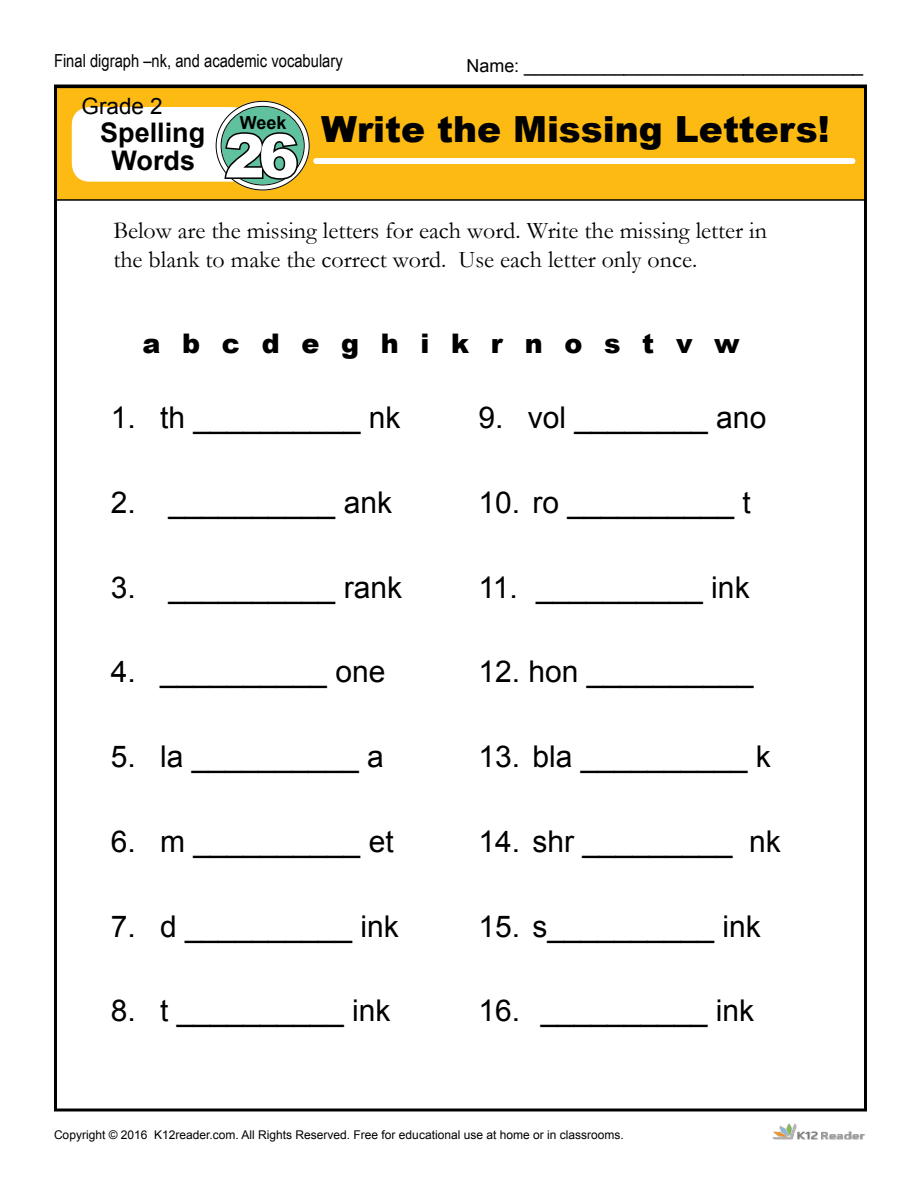
<style>
.page{position:relative;width:918px;height:1188px;background:#fff}
.page>*{position:absolute;margin:0;border:0;box-sizing:border-box;transform-origin:0 0}
.t1{font:900 60px "Arial";color:#fff}
.t2{font:900 36px "Arial";color:#000}
.t3{font:30px "Arial";color:#000}
.t4{font:900 27px "Arial";color:#000}
.t5{font:700 27px/28.3px "Arial";color:#000;text-align:center}
.t6{font:24px/28.8px "Garamond";color:#000}
.t7{font:22.5px "Arial";color:#000}
.t8{font:18px "Arial";color:#000}
.t9{font:18px "Arial Narrow";color:#000}
.t10{font:700 18px "Arial";color:#000}
.t11{font:12px "Arial";color:#000}
</style>
<div class="page">
<div style="left:55px;top:87px;width:810px;height:113px;background:#fdba12"></div>
<div style="left:54px;top:87px;width:812px;height:114px;border:2px solid #000"></div>
<div style="left:72px;top:107px;width:177px;height:75px;background:#fff;border-radius:18px"></div>
<svg style="left:219px;top:104px;width:88px;height:83px;background:#6abc9f"></svg>
<div style="left:216px;top:101px;width:94px;height:89px;border:6px solid #fff;border-radius:50%"></div>
<div style="left:221px;top:106px;width:84px;height:79px;border:1px solid #000;border-radius:50%"></div>
<div style="left:316px;top:158px;width:536px;height:6px;background:#fff"></div>
<svg style="left:223px;top:130px;width:77px;height:52px;background:#48836c"></svg>
<img style="left:772px;top:1123px;width:93px;height:17px">
<p class="t9" style="left:54px;top:48px;width:290px">Final digraph –nk, and academic vocabulary</p>
<p class="t8" style="left:466px;top:53px;width:398px">Name: __________________________________</p>
<p class="t7" style="left:82px;top:91px;width:83px">Grade 2</p>
<p class="t5" style="left:100px;top:119px;width:107px">Spelling<br>Words</p>
<p class="t2" style="left:321px;top:103px;width:510px">Write the Missing Letters!</p>
<p class="t10" style="left:240px;top:111px;width:48px">Week</p>
<h1 class="t1" style="left:225px;top:112px;width:76px">26</h1>
<p class="t6" style="left:113px;top:216px;width:655px">Below are the missing letters for each word. Write the missing letter in the blank to make the correct word. Use each letter only once.</p>
<p class="t4" style="left:143px;top:324px;width:599px">a b c d e g h i k r n o s t v w</p>
<p class="t3" style="left:111px;top:398px;width:291px">1. th __________ nk</p>
<p class="t3" style="left:478px;top:398px;width:289px">9. vol ________ ano</p>
<p class="t3" style="left:111px;top:483px;width:283px">2. __________ ank</p>
<p class="t3" style="left:478px;top:483px;width:274px">10. ro __________ t</p>
<p class="t3" style="left:111px;top:567px;width:293px">3. __________ rank</p>
<p class="t3" style="left:478px;top:567px;width:273px">11. __________ ink</p>
<p class="t3" style="left:111px;top:652px;width:276px">4. __________ one</p>
<p class="t3" style="left:478px;top:652px;width:277px">12. hon __________</p>
<p class="t3" style="left:111px;top:737px;width:274px">5. la __________ a</p>
<p class="t3" style="left:478px;top:737px;width:294px">13. bla __________ k</p>
<p class="t3" style="left:111px;top:822px;width:284px">6. m __________ et</p>
<p class="t3" style="left:478px;top:822px;width:304px">14. shr _________ nk</p>
<p class="t3" style="left:111px;top:906px;width:289px">7. d __________ ink</p>
<p class="t3" style="left:478px;top:906px;width:284px">15. s__________ ink</p>
<p class="t3" style="left:111px;top:991px;width:281px">8. t __________ ink</p>
<p class="t3" style="left:478px;top:991px;width:277px">16. __________ ink</p>
<p class="t11" style="left:54px;top:1127px;width:571px">Copyright © 2016 K12reader.com. All Rights Reserved. Free for educational use at home or in classrooms.</p>
</div>
